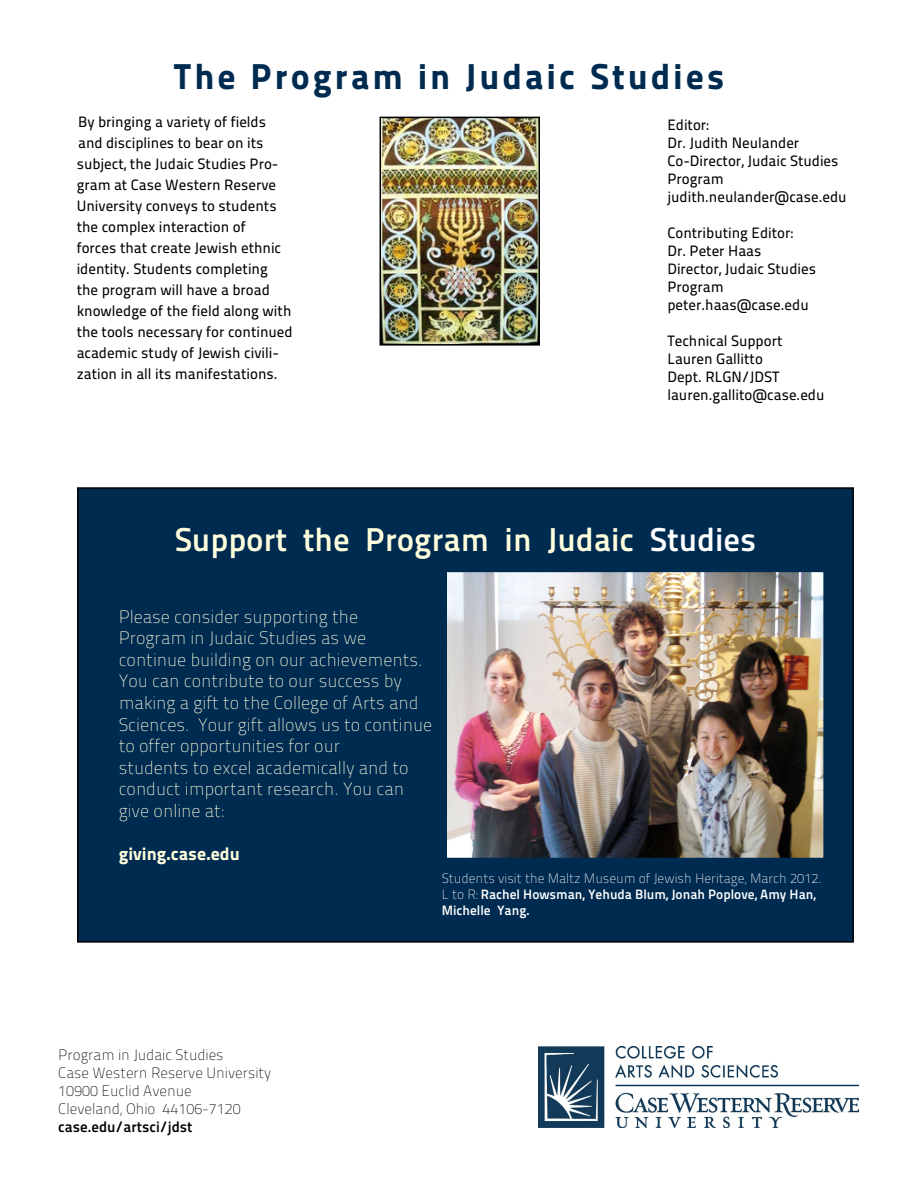
<style>
.page{position:relative;width:918px;height:1188px;background:#fff}
.page>*{position:absolute;margin:0;border:0;box-sizing:border-box;transform-origin:0 0}
.t1{font:36px "Titillium Maps 26 L 999 wt";letter-spacing:.08em;color:#002b51}
.t2{font:33px "Titillium Maps 26 L 750 wt";color:#ffd}
.t3{font:18px/21.6px "Titillium Maps 26 L 1 wt";color:#ffd}
.t4{font:18px "Titillium Maps 26 L 999 wt";color:#ffd}
.t5{font:15px/21px "Titillium Maps 26 L 500 wt";color:#000}
.t6{font:15px/18px "Titillium Maps 26 L 1 wt";color:#000}
.t7{font:15px "Titillium Maps 26 L 750 wt";color:#000}
.t8{font:13.5px/16.2px "Titillium Maps 26 L 750 wt";color:#fff}
.t9{font:13.5px "Titillium Maps 26 L 1 wt";color:#fff}
.s1{color:#fff}
.s2{font-family:"Titillium Maps 26 L 1 wt"}
</style>
<div class="page">
<img style="left:539px;top:1047px;width:320px;height:80px">
<div style="left:78px;top:488px;width:775px;height:454px;background:#002b51"></div>
<div style="left:77px;top:487px;width:777px;height:456px;border:2px solid #000"></div>
<img style="left:447px;top:573px;width:375px;height:284px">
<div style="left:442px;top:569px;width:384px;height:292px;border:3px solid #002b51"></div>
<img style="left:383px;top:120px;width:154px;height:223px">
<div style="left:380px;top:117px;width:160px;height:229px;border:2px solid #000"></div>
<h1 class="t1" style="left:174px;top:48px;width:552px">The Program in Judaic Studies</h1>
<p class="t5" style="left:667px;top:115px;width:181px;line-height:18px">Editor:<br>Dr. Judith Neulander<br>Co-Director, Judaic Studies<br>Program judith.neulander@case.edu</p>
<p class="t5" style="left:667px;top:223px;width:150px;line-height:18px">Contributing Editor:<br>Dr. Peter Haas<br>Director, Judaic Studies<br>Program peter.haas@case.edu</p>
<p class="t5" style="left:667px;top:331px;width:159px;line-height:18px">Technical Support<br>Lauren Gallitto<br>Dept. RLGN/JDST lauren.gallito@case.edu</p>
<p class="t5" style="left:77px;top:111px;width:217px">By bringing a variety of fields and disciplines to bear on its subject, the Judaic Studies Pro&shy;gram at Case Western Reserve<br>University conveys to students the complex interaction of<br>forces that create Jewish ethnic identity. Students completing the program will have a broad knowledge of the field along with the tools necessary for continued academic study of Jewish civili&shy;zation in all its manifestations.</p>
<h2 class="t2" style="left:174px;top:514px;width:584px">Support the Program in Judaic <span class="s1">Studies</span></h2>
<p class="t3" style="left:119px;top:605px;width:315px">Please consider supporting the<br>Program in Judaic Studies as we continue building on our achievements.<br>You can contribute to our success by making a gift to the College of Arts and Sciences. Your gift allows us to continue to offer opportunities for our<br>students to excel academically and to conduct important research. You can give online at:</p>
<p class="t4" style="left:119px;top:840px;width:123px">giving.case.edu</p>
<p class="t9" style="left:442px;top:868px;width:382px">Students visit the Maltz Museum of Jewish Heritage, March 2012.</p>
<p class="t8" style="left:442px;top:885px;width:376px"><span class="s2">L to R:</span> Rachel Howsman, Yehuda Blum, Jonah Poplove, Amy Han,<br>Michelle Yang.</p>
<p class="t6" style="left:58px;top:1045px;width:215px">Program in Judaic Studies<br>Case Western Reserve University<br>10900 Euclid Avenue<br>Cleveland, Ohio 44106-7120</p>
<p class="t7" style="left:58px;top:1115px;width:136px">case.edu/artsci/jdst</p>
</div>
